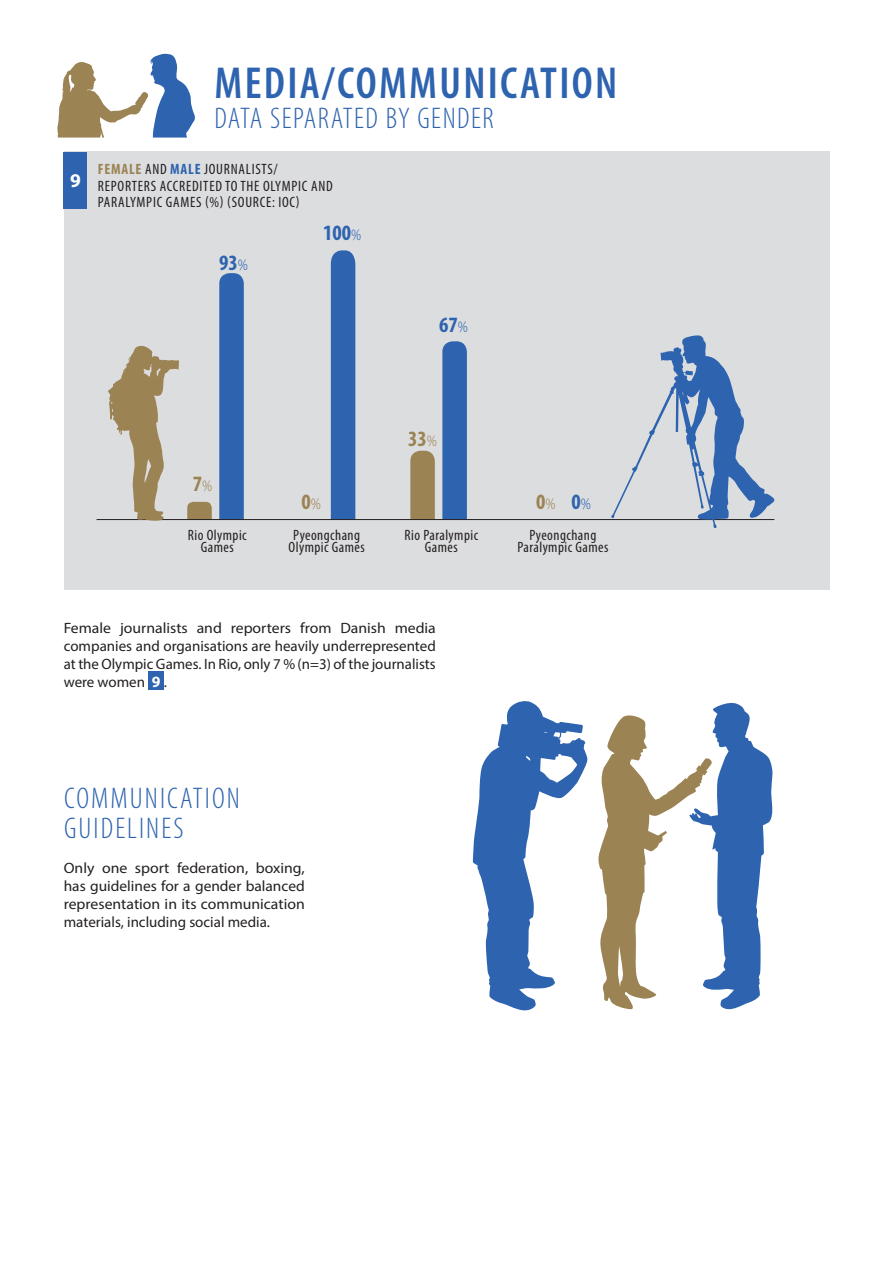
<style>
.page{position:relative;width:893px;height:1263px;background:#fff}
.page>*{position:absolute;margin:0;border:0;box-sizing:border-box;transform-origin:0 0}
.t1{font:600 condensed 45px "Myriad Pro";letter-spacing:.05em;color:#2d63af}
.t2{font:300 condensed 30px/30px "Myriad Pro";letter-spacing:.065em;color:#2d63af}
.t3{font:700 condensed 21.9px "Myriad Pro";color:#2d63af}
.t4{font:700 condensed 21.9px "Myriad Pro";color:#9b8354}
.t5{font:700 19.5px "Myriad Pro";color:#fff}
.t6{font:15px/18px "Myriad Pro";color:#231f20;text-align:justify;scale:1.05 1}
.t7{font:condensed 15px/16.5px "Myriad Pro";letter-spacing:.05em;color:#231f20}
.t8{font:condensed 15px/12px "Myriad Pro";letter-spacing:.03em;color:#231f20;text-align:center}
.s1{font-weight:700;color:#9b8354}
.s2{font-weight:700;color:#2d63af}
.s3{font-weight:300;font-size:15.9px}
.s4{font-weight:700;font-size:15.75px;color:#fff}
</style>
<div class="page">
<div style="left:64px;top:152px;width:765px;height:438px;background:#dcdddf"></div>
<div style="left:64px;top:152px;width:23px;height:56px;background:#2d63af"></div>
<div style="left:148px;top:672px;width:16px;height:18px;background:#2d63af"></div>
<svg style="left:187px;top:502px;width:25px;height:17px"></svg>
<svg style="left:219px;top:273px;width:25px;height:246px;background:#3166b0"></svg>
<div style="left:331px;top:250px;width:24px;height:269px;background:#2d63af"></div>
<svg style="left:410px;top:451px;width:25px;height:68px;background:#9d8659"></svg>
<svg style="left:442px;top:341px;width:25px;height:178px;background:#3266b0"></svg>
<hr style="left:97px;top:519px;width:677px;height:1px;background:#231f20">
<svg style="left:57px;top:54px;width:138px;height:84px"></svg>
<svg style="left:108px;top:346px;width:71px;height:175px"></svg>
<svg style="left:611px;top:335px;width:164px;height:193px"></svg>
<svg style="left:473px;top:701px;width:115px;height:310px"></svg>
<svg style="left:598px;top:703px;width:175px;height:307px"></svg>
<h3 class="t5" style="left:70px;top:168px;width:12px">9</h3>
<h1 class="t1" style="left:215px;top:55px;width:404px">MEDIA/COMMUNICATION</h1>
<h2 class="t2" style="left:215px;top:102px;width:281px">DATA SEPARATED BY GENDER</h2>
<p class="t7" style="left:98px;top:161px;width:236px"><span class="s1">FEMALE</span> AND <span class="s2">MALE</span> JOURNALISTS/<br>REPORTERS ACCREDITED TO THE OLYMPIC AND<br>PARALYMPIC GAMES (%) (SOURCE: IOC)</p>
<h3 class="t3" style="left:219px;top:249px;width:30px">93<span class="s3">%</span></h3>
<h3 class="t3" style="left:323px;top:219px;width:40px">100<span class="s3">%</span></h3>
<h3 class="t3" style="left:439px;top:311px;width:30px">67<span class="s3">%</span></h3>
<h3 class="t4" style="left:193px;top:470px;width:21px">7<span class="s3">%</span></h3>
<h3 class="t4" style="left:301px;top:488px;width:21px">0<span class="s3">%</span></h3>
<h3 class="t4" style="left:408px;top:425px;width:30px">33<span class="s3">%</span></h3>
<p class="t8" style="left:188px;top:528px;width:60px">Rio Olympic<br>Games</p>
<p class="t8" style="left:404px;top:528px;width:75px">Rio Paralympic<br>Games</p>
<p class="t8" style="left:289px;top:528px;width:78px">Pyeongchang<br>Olympic Games</p>
<h3 class="t4" style="left:536px;top:488px;width:21px">0<span class="s3">%</span></h3>
<h3 class="t3" style="left:571px;top:488px;width:21px">0<span class="s3">%</span></h3>
<p class="t8" style="left:517px;top:528px;width:93px">Pyeongchang<br>Paralympic Games</p>
<p class="t6" style="left:64px;top:618px;width:356px">Female journalists and reporters from Danish media companies and organisations are heavily underrepresented at the Olympic Games. In Rio, only 7 % (n=3) of the journalists were women <span class="s4">9</span> .</p>
<h2 class="t2" style="left:64px;top:782px;width:177px">COMMUNICATION<br>GUIDELINES</h2>
<p class="t6" style="left:64px;top:858px;width:231px">Only one sport federation, boxing, has guidelines for a gender balanced representation in its communication materials, including social media.</p>
</div>
